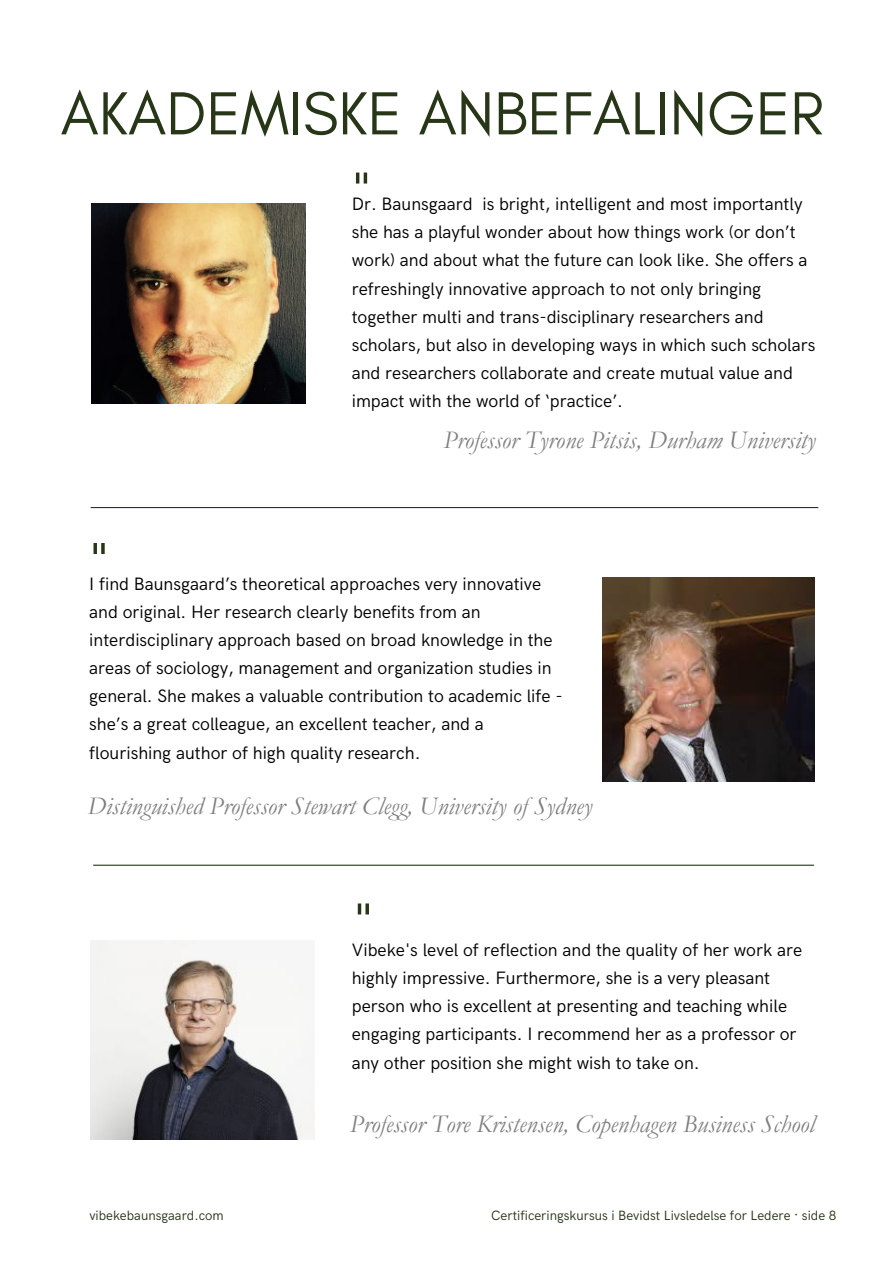
<style>
.page{position:relative;width:893px;height:1264px;background:#fff}
.page>*{position:absolute;margin:0;border:0;box-sizing:border-box;transform-origin:0 0}
.t1{font:61.8px "Glacial Indifference";color:#283618}
.t2{font:52.5px "HK Grotesk";color:#283618}
.t3{font:italic 25.5px "Garamond";color:#7f7f7f}
.t4{font:18px/28.2px "HK Grotesk";color:#000}
.t5{font:13.5px "HK Grotesk";color:#283618}
</style>
<div class="page">
<img style="left:91px;top:203px;width:214px;height:200px">
<img style="left:602px;top:578px;width:212px;height:203px">
<img style="left:91px;top:940px;width:223px;height:199px">
<hr style="left:91px;top:507px;width:727px;height:1px;background:#283618">
<hr style="left:93px;top:864px;width:720px;height:1px;background:#283618">
<h3 class="t1" style="left:61px;top:76px;width:764px">AKADEMISKE ANBEFALINGER</h3>
<h2 class="t2" style="left:350px;top:161px;width:25px">"</h2>
<p class="t4" style="left:352px;top:191px;width:465px">Dr. Baunsgaard is bright, intelligent and most importantly she has a playful wonder about how things work (or don’t work) and about what the future can look like. She offers a refreshingly innovative approach to not only bringing together multi and trans-disciplinary researchers and scholars, but also in developing ways in which such scholars and researchers collaborate and create mutual value and impact with the world of ‘practice’.</p>
<p class="t2" style="left:87px;top:532px;width:25px">"</p>
<p class="t3" style="left:443px;top:426px;width:373px">Professor Tyrone Pitsis, Durham University</p>
<h3 class="t4" style="left:89px;top:570px;width:475px">I find Baunsgaard’s theoretical approaches very innovative and original. Her research clearly benefits from an interdisciplinary approach based on broad knowledge in the areas of sociology, management and organization studies in general. She makes a valuable contribution to academic life - she’s a great colleague, an excellent teacher, and a flourishing author of high quality research.</h3>
<h3 class="t3" style="left:87px;top:792px;width:506px">Distinguished Professor Stewart Clegg, University of Sydney</h3>
<p class="t2" style="left:352px;top:892px;width:25px">"</p>
<p class="t4" style="left:352px;top:936px;width:452px">Vibeke's level of reflection and the quality of her work are highly impressive. Furthermore, she is a very pleasant person who is excellent at presenting and teaching while engaging participants. I recommend her as a professor or any other position she might wish to take on.</p>
<h2 class="t3" style="left:350px;top:1109px;width:466px">Professor Tore Kristensen, Copenhagen Business School</h2>
<p class="t5" style="left:89px;top:1207px;width:136px">vibekebaunsgaard.com</p>
<p class="t5" style="left:491px;top:1207px;width:346px">Certificeringskursus i Bevidst Livsledelse for Ledere · side 8</p>
</div>
